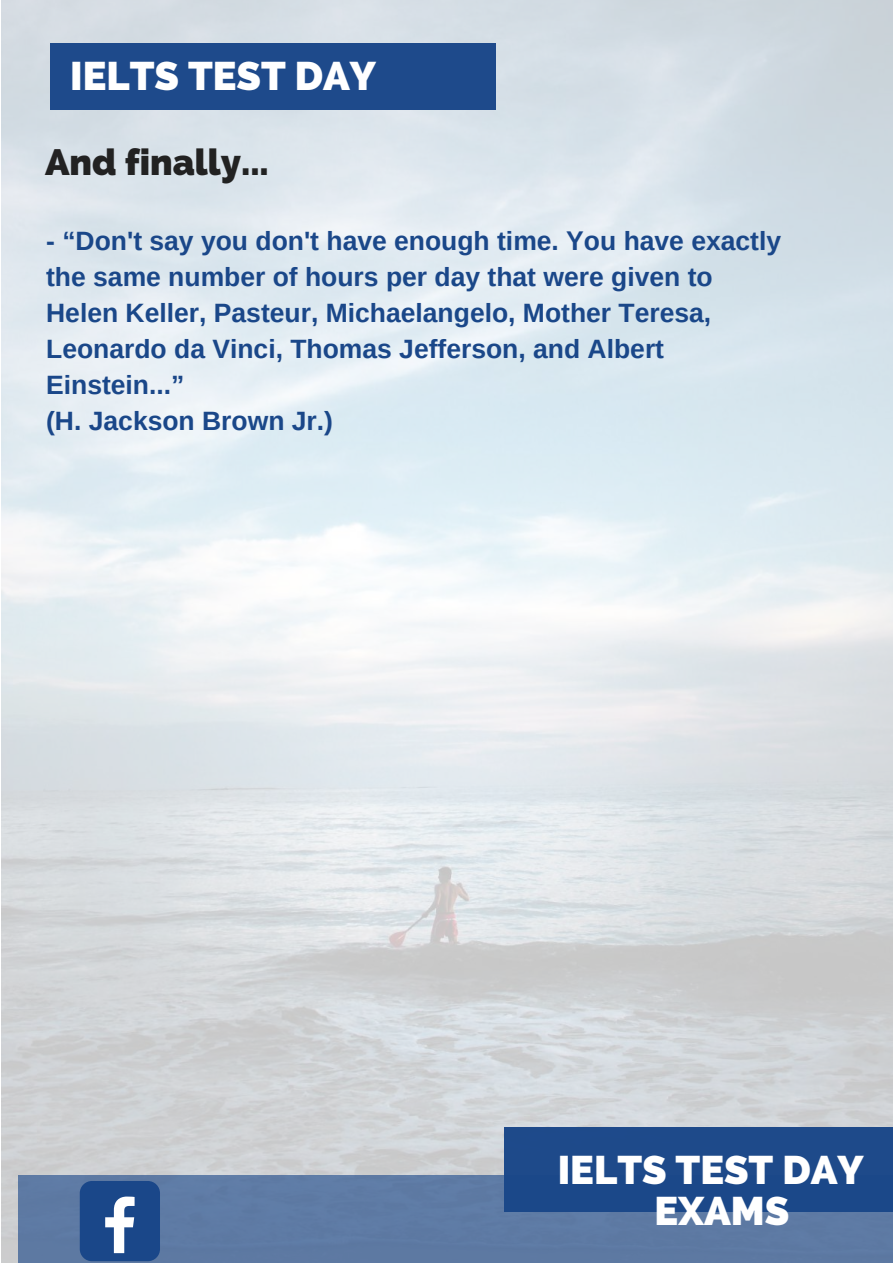
<style>
.page{position:relative;width:893px;height:1263px;background:#fff}
.page>*{position:absolute;margin:0;border:0;box-sizing:border-box;transform-origin:0 0}
.t1{font:800 39.75px/41.7px "Raleway";color:#fff;text-align:center}
.t2{font:800 36.45px "Raleway";color:#222}
.t3{font:700 26.55px/36px "Arimo";color:#1a4789}
</style>
<div class="page">
<img style="left:1px;top:0;width:892px;height:1263px">
<div style="left:18px;top:1175px;width:875px;height:88px;background:#5d7aa4"></div>
<div style="left:80px;top:1181px;width:80px;height:80px;background:#1a4789;border-radius:12px"></div>
<svg style="left:105px;top:1196px;width:30px;height:57px"></svg>
<div style="left:504px;top:1127px;width:389px;height:85px;background:#1a4789"></div>
<div style="left:50px;top:43px;width:445px;height:66px;background:#1a4789"></div>
<h1 class="t1" style="left:70px;top:56px;width:307px">IELTS TEST DAY</h1>
<h2 class="t2" style="left:45px;top:141px;width:225px">And finally...</h2>
<p class="t3" style="left:46px;top:223px;width:736px">- “Don't say you don't have enough time. You have exactly the same number of hours per day that were given to Helen Keller, Pasteur, Michaelangelo, Mother Teresa, Leonardo da Vinci, Thomas Jefferson, and Albert Einstein...”<br>(H. Jackson Brown Jr.)</p>
<h1 class="t1" style="left:558px;top:1149px;width:307px">IELTS TEST DAY<br>EXAMS</h1>
</div>
